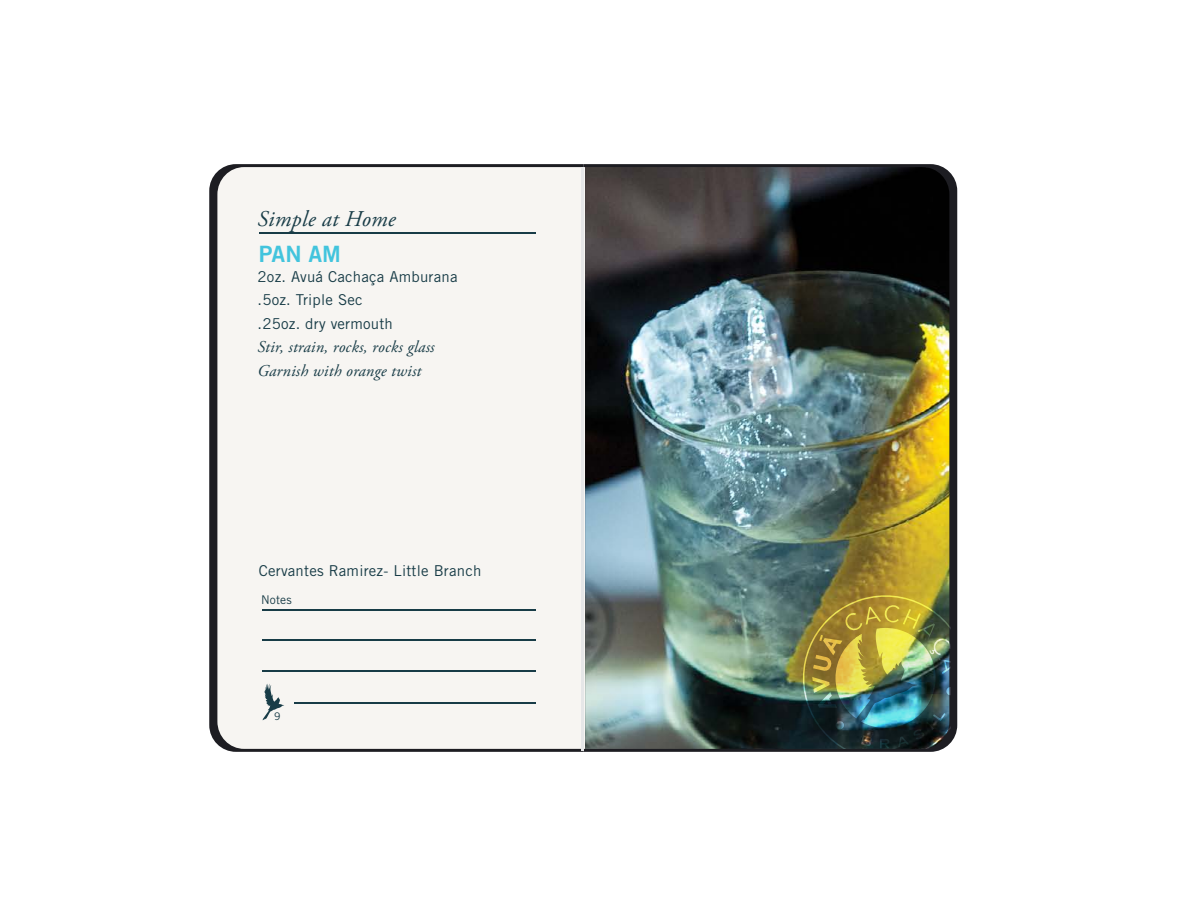
<style>
.page{position:relative;width:1188px;height:918px;background:#fff}
.page>*{position:absolute;margin:0;border:0;box-sizing:border-box;transform-origin:0 0}
.t1{font:italic 22.5px "Adobe Garamond Pro";letter-spacing:.015em;color:#183c47}
.t2{font:22.5px "Trade Gothic LT Std Bd 2";color:#42c4dd}
.t3{font:italic 16.5px/23.5px "Adobe Garamond Pro";letter-spacing:.015em;color:#183c47}
.t4{font:15px/23.5px "Trade Gothic LT Std";letter-spacing:.015em;color:#183c47}
.t5{font:12px "Trade Gothic LT Std";letter-spacing:.015em;color:#183c47}
.t6{font:10.5px "Trade Gothic LT Std";color:#183c47}
</style>
<div class="page">
<svg style="left:583px;top:164px;width:374px;height:588px;background:#2b2b2e"></svg>
<svg style="left:209px;top:164px;width:374px;height:588px;background:#2e2e33"></svg>
<div style="left:217px;top:167px;width:731px;height:582px;background:#f7f5f2;border-radius:27px"></div>
<hr style="left:581px;top:167px;width:3px;height:583px;background:#e6e7e8">
<hr style="left:259px;top:232px;width:276px;height:1px;background:#183c47">
<hr style="left:262px;top:609px;width:273px;height:1px;background:#183c47">
<hr style="left:262px;top:639px;width:273px;height:1px;background:#183c47">
<hr style="left:262px;top:670px;width:273px;height:1px;background:#183c47">
<hr style="left:294px;top:702px;width:241px;height:2px;background:#183c47">
<svg style="left:262px;top:684px;width:22px;height:36px"></svg>
<img style="left:585px;top:167px;width:364px;height:582px">
<img style="left:803px;top:595px;width:147px;height:154px">
<h1 class="t1" style="left:258px;top:205px;width:140px">Simple at Home</h1>
<h1 class="t2" style="left:259px;top:240px;width:84px">PAN AM</h1>
<p class="t4" style="left:258px;top:264px;width:201px">2oz. Avuá Cachaça Amburana .5oz. Triple Sec<br>.25oz. dry vermouth</p>
<p class="t3" style="left:258px;top:336px;width:179px">Stir, strain, rocks, rocks glass<br>Garnish with orange twist</p>
<p class="t4" style="left:259px;top:559px;width:224px">Cervantes Ramirez- Little Branch</p>
<p class="t5" style="left:261px;top:593px;width:32px">Notes</p>
<p class="t6" style="left:274px;top:710px;width:8px">9</p>
</div>
